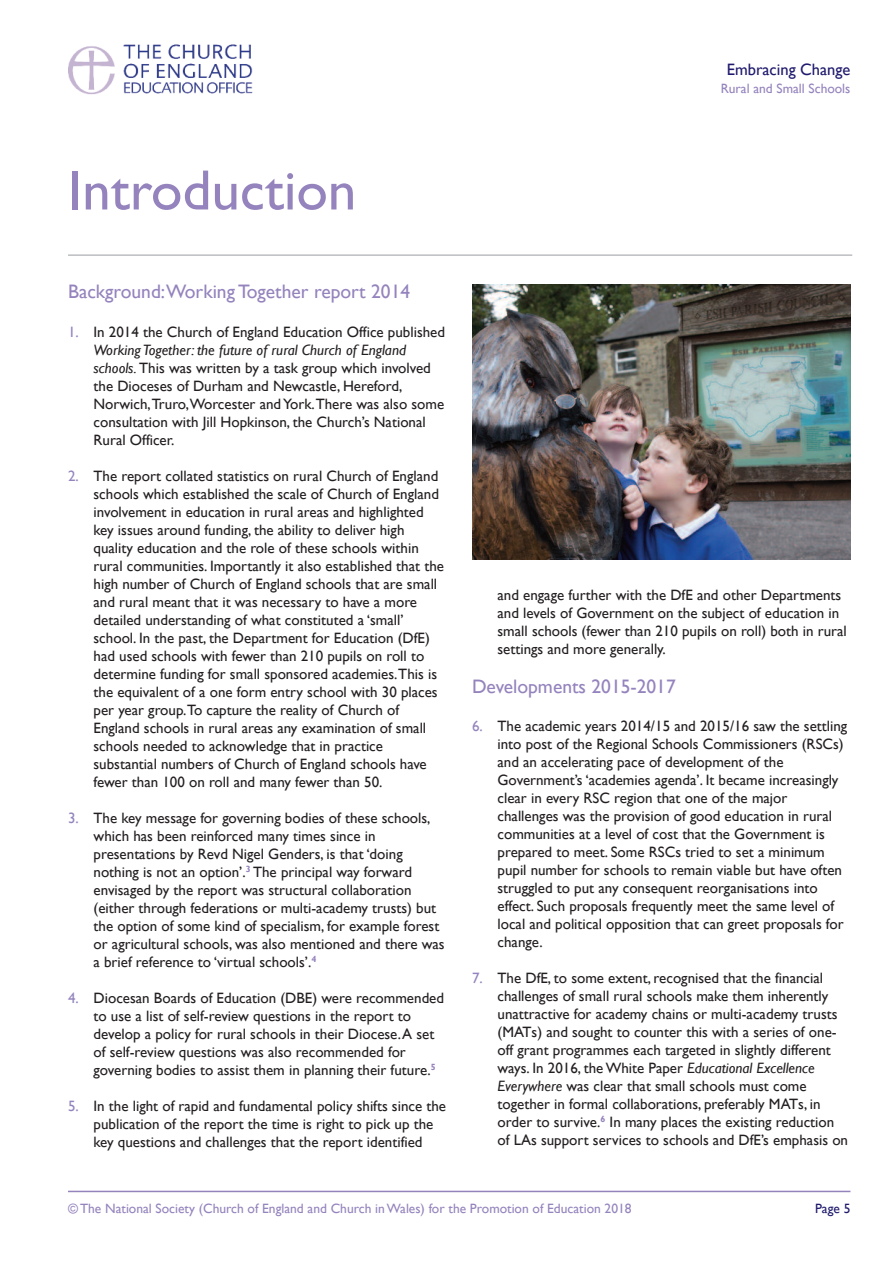
<style>
.page{position:relative;width:893px;height:1263px;background:#fff}
.page>*{position:absolute;margin:0;border:0;box-sizing:border-box;transform-origin:0 0}
.t1{font:57px "Gill Sans";color:#9483bd}
.t2{font:19.5px "Gill Sans";color:#9483bd}
.t3{font:16.5px "Gill Sans";color:#1f1a6d}
.t4{font:15px/18px "Gill Sans";color:#231f20}
.t5{font:13.5px "Gill Sans";color:#9483bd}
.t6{font:13.5px "Gill Sans";color:#1f1a6d}
.s1{color:#9483bd}
.s2{font-style:italic}
</style>
<div class="page">
<img style="left:68px;top:44px;width:185px;height:51px">
<hr style="left:68px;top:1191px;width:782px;height:1px;background:#9483bd">
<hr style="left:68px;top:254px;width:784px;height:2px;background:#bcbdc0">
<img style="left:472px;top:285px;width:378px;height:275px">
<p class="t3" style="left:727px;top:60px;width:125px">Embracing Change</p>
<p class="t5" style="left:721px;top:80px;width:131px">Rural and Small Schools</p>
<h1 class="t1" style="left:68px;top:157px;width:290px">Introduction</h1>
<h2 class="t2" style="left:68px;top:280px;width:344px">Background:Working Together report 2014</h2>
<p class="t4" style="left:94px;top:322px;width:353px;text-indent:-26px"><span class="s1">1.</span> In 2014 the Church of England Education Office published <span class="s2">Working Together: the future of rural Church of England schools.</span> This was written by a task group which involved the Dioceses of Durham and Newcastle, Hereford, Norwich,Truro,Worcester andYork.There was also some consultation with Jill Hopkinson, the Church’s National Rural Officer.</p>
<p class="t4" style="left:94px;top:466px;width:352px;text-indent:-26px"><span class="s1">2.</span> The report collated statistics on rural Church of England schools which established the scale of Church of England involvement in education in rural areas and highlighted key issues around funding, the ability to deliver high quality education and the role of these schools within rural communities. Importantly it also established that the high number of Church of England schools that are small and rural meant that it was necessary to have a more detailed understanding of what constituted a ‘small’ school. In the past, the Department for Education (DfE) had used schools with fewer than 210 pupils on roll to determine funding for small sponsored academies.This is the equivalent of a one form entry school with 30 places per year group.To capture the reality of Church of England schools in rural areas any examination of small schools needed to acknowledge that in practice substantial numbers of Church of England schools have fewer than 100 on roll and many fewer than 50.</p>
<p class="t4" style="left:94px;top:808px;width:353px;text-indent:-26px"><span class="s1">3.</span> The key message for governing bodies of these schools, which has been reinforced many times since in presentations by Revd Nigel Genders, is that ‘doing nothing is not an option’.<sup>3</sup> The principal way forward envisaged by the report was structural collaboration (either through federations or multi-academy trusts) but the option of some kind of specialism, for example forest or agricultural schools, was also mentioned and there was a brief reference to ‘virtual schools’.<sup>4</sup></p>
<p class="t4" style="left:94px;top:988px;width:352px;text-indent:-26px"><span class="s1">4.</span> Diocesan Boards of Education (DBE) were recommended to use a list of self-review questions in the report to develop a policy for rural schools in their Diocese.A set of self-review questions was also recommended for governing bodies to assist them in planning their future.<sup>5</sup></p>
<p class="t4" style="left:94px;top:1096px;width:354px;text-indent:-26px"><span class="s1">5.</span> In the light of rapid and fundamental policy shifts since the publication of the report the time is right to pick up the key questions and challenges that the report identified</p>
<p class="t4" style="left:497px;top:586px;width:351px">and engage further with the DfE and other Departments and levels of Government on the subject of education in small schools (fewer than 210 pupils on roll) both in rural settings and more generally.</p>
<h2 class="t2" style="left:472px;top:675px;width:205px">Developments 2015-2017</h2>
<p class="t4" style="left:497px;top:717px;width:351px;text-indent:-26px"><span class="s1">6.</span> The academic years 2014/15 and 2015/16 saw the settling into post of the Regional Schools Commissioners (RSCs) and an accelerating pace of development of the Government’s ‘academies agenda’. It became increasingly clear in every RSC region that one of the major challenges was the provision of good education in rural communities at a level of cost that the Government is prepared to meet. Some RSCs tried to set a minimum pupil number for schools to remain viable but have often struggled to put any consequent reorganisations into effect. Such proposals frequently meet the same level of local and political opposition that can greet proposals for change.</p>
<p class="t4" style="left:497px;top:969px;width:352px;text-indent:-26px"><span class="s1">7.</span> The DfE, to some extent, recognised that the financial challenges of small rural schools make them inherently unattractive for academy chains or multi-academy trusts (MATs) and sought to counter this with a series of one&shy;off grant programmes each targeted in slightly different ways. In 2016, theWhite Paper <span class="s2">Educational Excellence Everywhere</span> was clear that small schools must come together in formal collaborations, preferably MATs, in order to survive.<sup>6</sup> In many places the existing reduction of LAs support services to schools and DfE’s emphasis on</p>
<p class="t5" style="left:68px;top:1201px;width:565px">© The National Society (Church of England and Church inWales) for the Promotion of Education 2018</p>
<p class="t6" style="left:815px;top:1201px;width:37px">Page 5</p>
</div>
